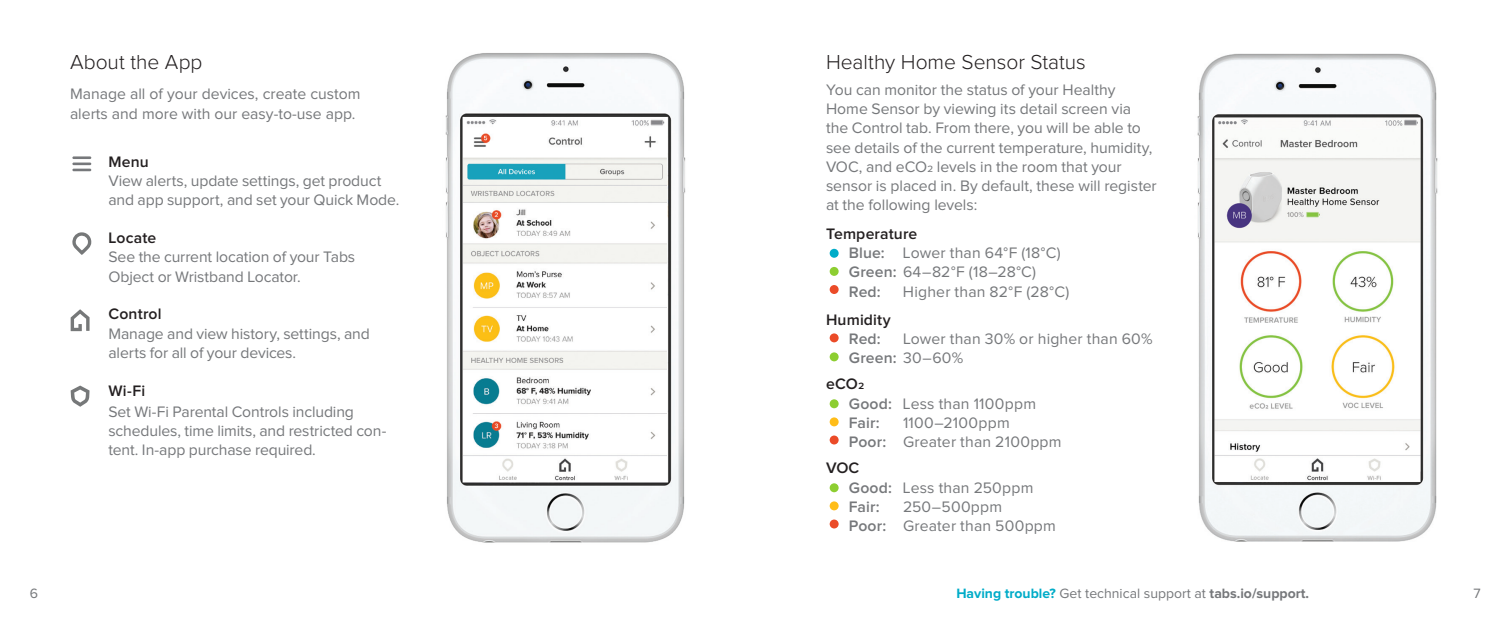
<style>
.page{position:relative;width:1512px;height:630px;background:#fff}
.page>*{position:absolute;margin:0;border:0;box-sizing:border-box;transform-origin:0 0}
.t1{font:300 21px "Proxima Nova";color:#231f20}
.Numbers{font:15.75px/19.2px "Proxima Nova";color:#76787b}
.t2{font:600 15.75px "Proxima Nova";letter-spacing:.01em;color:#231f20}
.t3{font:600 15.75px "Proxima Nova";letter-spacing:.01em;color:#76787b}
.Numbers-2{font:15.75px "Proxima Nova";letter-spacing:.02em;color:#76787b}
.t4{font:14px "Proxima Nova";color:#76787b}
.s1{font-weight:600}
.s2{font-weight:400}
.s3{font-weight:700;color:#00acc8}
.s4{font-weight:700}
</style>
<div class="page">
<img style="left:445px;top:53px;width:241px;height:490px">
<img style="left:464px;top:118px;width:203px;height:364px">
<img style="left:1197px;top:53px;width:241px;height:489px">
<div style="left:830px;top:249px;width:9px;height:9px;background:#00acc8;border-radius:50%"></div>
<div style="left:830px;top:267px;width:9px;height:9px;background:#8dce31;border-radius:50%"></div>
<div style="left:830px;top:285px;width:9px;height:9px;background:#eb4b28;border-radius:50%"></div>
<div style="left:830px;top:352px;width:9px;height:9px;background:#8dce31;border-radius:50%"></div>
<div style="left:830px;top:333px;width:9px;height:9px;background:#eb4b28;border-radius:50%"></div>
<div style="left:830px;top:399px;width:9px;height:9px;background:#8dce31;border-radius:50%"></div>
<div style="left:830px;top:417px;width:9px;height:9px;background:#ffbd19;border-radius:50%"></div>
<div style="left:830px;top:436px;width:9px;height:8px;background:#eb4b28;border-radius:50%"></div>
<div style="left:830px;top:483px;width:9px;height:9px;background:#8dce31;border-radius:50%"></div>
<div style="left:830px;top:501px;width:9px;height:9px;background:#ffbd19;border-radius:50%"></div>
<div style="left:830px;top:520px;width:9px;height:8px;background:#eb4b28;border-radius:50%"></div>
<svg style="left:72px;top:156px;width:19px;height:15px"></svg>
<svg style="left:72px;top:232px;width:19px;height:23px"></svg>
<svg style="left:71px;top:309px;width:19px;height:22px"></svg>
<svg style="left:71px;top:386px;width:19px;height:21px"></svg>
<p class="t1" style="left:70px;top:53px;width:134px">About the App</p>
<p class="Numbers" style="left:70px;top:85px;width:292px">Manage all of your devices, create custom alerts and more with our easy-to-use app.</p>
<p class="t2" style="left:108px;top:154px;width:42px">Menu</p>
<p class="Numbers" style="left:108px;top:172px;width:292px">View alerts, update settings, get product and app support, and set your Quick Mode.</p>
<p class="t2" style="left:108px;top:231px;width:49px">Locate</p>
<p class="Numbers" style="left:108px;top:248px;width:248px">See the current location of your Tabs<br>Object or Wristband Locator.</p>
<p class="t2" style="left:108px;top:307px;width:55px">Control</p>
<p class="Numbers" style="left:108px;top:325px;width:263px">Manage and view history, settings, and alerts for all of your devices.</p>
<p class="t2" style="left:108px;top:383px;width:38px">Wi-Fi</p>
<p class="Numbers" style="left:108px;top:403px;width:279px">Set Wi-Fi Parental Controls including schedules, time limits, and restricted con&shy;tent. In-app purchase required.</p>
<p class="t1" style="left:826px;top:52px;width:261px">Healthy Home Sensor Status</p>
<p class="Numbers" style="left:826px;top:81px;width:332px">You can monitor the status of your Healthy Home Sensor by viewing its detail screen via the Control tab. From there, you will be able to see details of the current temperature, humidity, VOC, and eCO2 levels in the room that your sensor is placed in. By default, these will register at the following levels:</p>
<p class="t2" style="left:826px;top:227px;width:93px">Temperature</p>
<p class="Numbers" style="left:849px;top:244px;width:213px"><span class="s1">Blue:</span> Lower than 64°F (18°C)</p>
<p class="Numbers" style="left:849px;top:263px;width:189px"><span class="s1">Green:</span> 64–82°F (18–28°C)</p>
<p class="t3" style="left:849px;top:284px;width:33px">Red:</p>
<p class="Numbers" style="left:903px;top:283px;width:168px">Higher than 82°F (28°C)</p>
<p class="t2" style="left:826px;top:312px;width:66px">Humidity</p>
<p class="t3" style="left:849px;top:332px;width:33px">Red:</p>
<p class="Numbers" style="left:903px;top:330px;width:251px">Lower than 30% or higher than 60%</p>
<p class="t3" style="left:849px;top:351px;width:116px">Green: <span class="s2">30–60%</span></p>
<p class="t2" style="left:826px;top:377px;width:40px">eCO2</p>
<p class="Numbers" style="left:849px;top:395px;width:189px"><span class="s1">Good:</span> Less than 1100ppm</p>
<p class="t3" style="left:849px;top:416px;width:32px">Fair:</p>
<p class="Numbers-2" style="left:903px;top:416px;width:108px">1100–2100ppm</p>
<p class="Numbers" style="left:849px;top:433px;width:214px"><span class="s1">Poor:</span> Greater than 2100ppm</p>
<p class="t2" style="left:826px;top:461px;width:35px">VOC</p>
<p class="Numbers" style="left:849px;top:479px;width:186px"><span class="s1">Good:</span> Less than 250ppm</p>
<p class="t3" style="left:849px;top:500px;width:32px">Fair:</p>
<p class="Numbers" style="left:903px;top:498px;width:101px">250–500ppm</p>
<p class="Numbers" style="left:849px;top:517px;width:209px"><span class="s1">Poor:</span> Greater than 500ppm</p>
<p class="t4" style="left:30px;top:587px;width:10px">6</p>
<p class="t4" style="left:956px;top:587px;width:354px"><span class="s3">Having trouble?</span> Get technical support at <span class="s4">tabs.io/support.</span></p>
<p class="t4" style="left:1474px;top:587px;width:9px">7</p>
</div>
